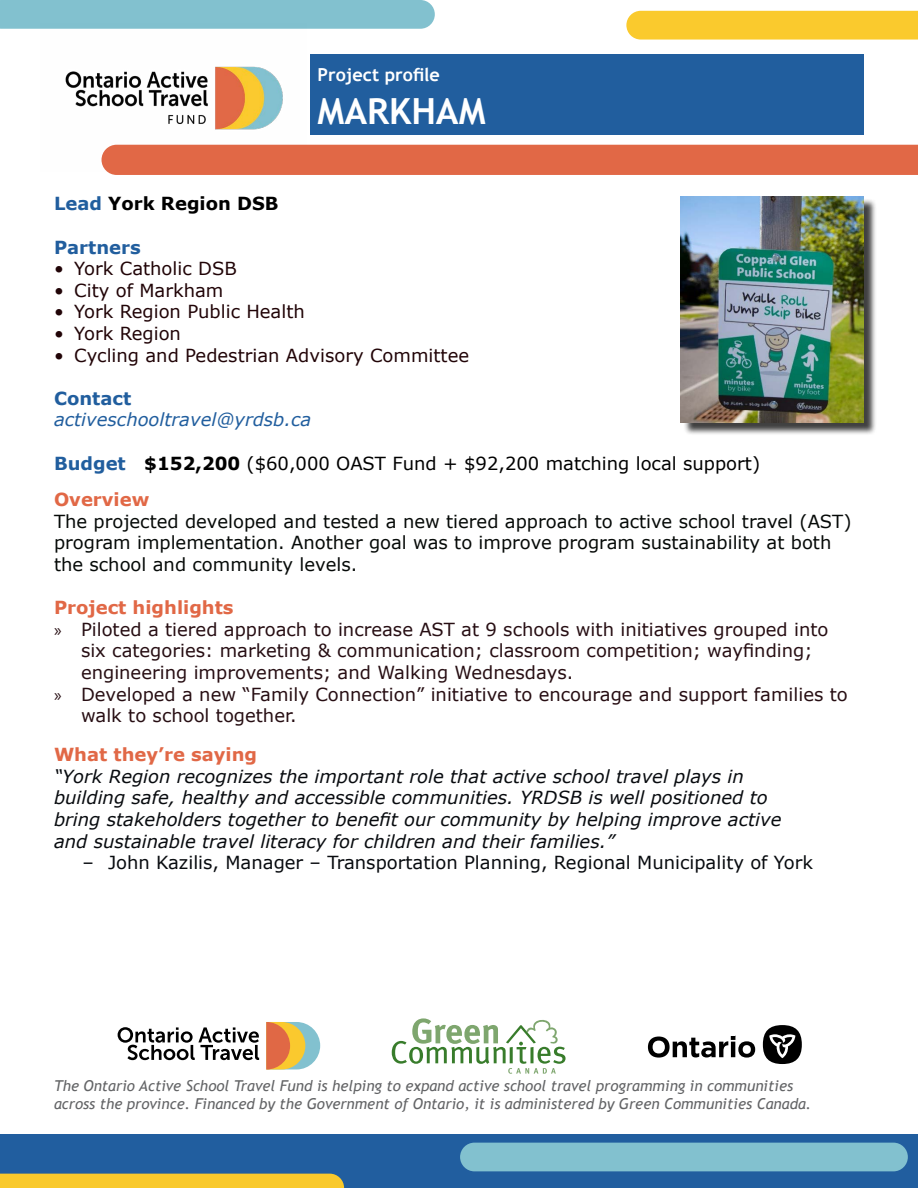
<style>
.page{position:relative;width:918px;height:1188px;background:#fff}
.page>*{position:absolute;margin:0;border:0;box-sizing:border-box;transform-origin:0 0}
.t1{font:700 36px "Trebuchet MS";color:#fff}
.t2{font:18px "Verdana";color:#270e13}
.t3{font:italic 18px/21.6px "Verdana";color:#080b0f}
.t4{font:18px/21.6px "Verdana";color:#060a08}
.t5{font:18px "Verdana";color:#210407}
.t6{font:18px "Verdana";color:#080b0f}
.t7{font:18px "Verdana";color:#000}
.t8{font:700 18px "Verdana";color:#e16846}
.t9{font:italic 18px "Verdana";color:#215e9e}
.t10{font:700 18px "Verdana";color:#000}
.t11{font:700 18px "Verdana";color:#215e9e}
.t12{font:700 18px "Trebuchet MS";color:#fff}
.t13{font:italic 15px/18px "Trebuchet MS";color:#636466}
.s1{color:#215e9e}
.s2{font-weight:700;color:#215e9e}
.s3{font-weight:700}
.s4{font-family:"Myriad Pro"}
</style>
<div class="page">
<div style="left:310px;top:54px;width:554px;height:81px;background:#215e9e"></div>
<div style="left:0;top:0;width:435px;height:29px;background:#82c1cf"></div>
<div style="left:626px;top:11px;width:292px;height:29px;background:#faca2d"></div>
<div style="left:0;top:1134px;width:918px;height:54px;background:#215e9f"></div>
<div style="left:460px;top:1143px;width:448px;height:28px;background:#82c1cf;border-radius:14px"></div>
<div style="left:0;top:1174px;width:344px;height:14px;background:#f9c92c"></div>
<img style="left:40px;top:24px;width:267px;height:139px">
<div style="left:102px;top:145px;width:816px;height:30px;background:#e16846"></div>
<svg style="left:392px;top:1018px;width:174px;height:56px"></svg>
<svg style="left:648px;top:1036px;width:107px;height:22px"></svg>
<div style="left:763px;top:1025px;width:39px;height:39px;background:#000;border-radius:50%"></div>
<svg style="left:769px;top:1034px;width:26px;height:24px"></svg>
<svg style="left:118px;top:1027px;width:141px;height:33px"></svg>
<svg style="left:266px;top:1022px;width:54px;height:48px;background:#d0aa76"></svg>
<div style="left:683px;top:199px;width:194px;height:237px;background:#000;opacity:.75"></div>
<img style="left:681px;top:197px;width:183px;height:225px">
<p class="t12" style="left:318px;top:63px;width:124px">Project profile</p>
<h1 class="t1" style="left:318px;top:88px;width:170px">MARKHAM</h1>
<p class="t10" style="left:54px;top:191px;width:226px"><span class="s1">Lead</span> York Region DSB</p>
<p class="t11" style="left:54px;top:234px;width:88px">Partners</p>
<p class="t5" style="left:54px;top:256px;width:184px">• York Catholic DSB</p>
<p class="t5" style="left:54px;top:278px;width:171px">• City of Markham</p>
<p class="t5" style="left:54px;top:299px;width:252px">• York Region Public Health</p>
<p class="t5" style="left:54px;top:321px;width:129px">• York Region</p>
<p class="t5" style="left:54px;top:343px;width:417px">• Cycling and Pedestrian Advisory Committee</p>
<p class="t11" style="left:54px;top:385px;width:79px">Contact</p>
<p class="t9" style="left:54px;top:408px;width:259px">activeschooltravel@yrdsb.ca</p>
<p class="t7" style="left:54px;top:451px;width:708px"><span class="s2">Budget</span> <span class="s3">$152,200</span> ($60,000 OAST Fund + $92,200 matching local support)</p>
<p class="t8" style="left:54px;top:487px;width:97px">Overview</p>
<p class="t4" style="left:54px;top:510px;width:799px">The projected developed and tested a new tiered approach to active school travel (AST) program implementation. Another goal was to improve program sustainability at both the school and community levels.</p>
<p class="t8" style="left:54px;top:595px;width:181px">Project highlights</p>
<p class="t2" style="left:54px;top:617px;width:776px"><span class="s4">»</span> Piloted a tiered approach to increase AST at 9 schools with initiatives grouped into</p>
<p class="t2" style="left:81px;top:639px;width:733px">six categories: marketing &amp; communication; classroom competition; wayfinding;</p>
<p class="t2" style="left:81px;top:660px;width:494px">engineering improvements; and Walking Wednesdays.</p>
<p class="t2" style="left:54px;top:682px;width:795px"><span class="s4">»</span> Developed a new “Family Connection” initiative to encourage and support families to</p>
<p class="t2" style="left:81px;top:703px;width:217px">walk to school together.</p>
<p class="t8" style="left:54px;top:742px;width:205px">What they’re saying</p>
<p class="t3" style="left:54px;top:765px;width:729px">“York Region recognizes the important role that active school travel plays in building safe, healthy and accessible communities. YRDSB is well positioned to bring stakeholders together to benefit our community by helping improve active and sustainable travel literacy for children and their families.”</p>
<p class="t6" style="left:82px;top:850px;width:732px">– John Kazilis, Manager – Transportation Planning, Regional Municipality of York</p>
<p class="t13" style="left:54px;top:1077px;width:759px">The Ontario Active School Travel Fund is helping to expand active school travel programming in communities across the province. Financed by the Government of Ontario, it is administered by Green Communities Canada.</p>
</div>
